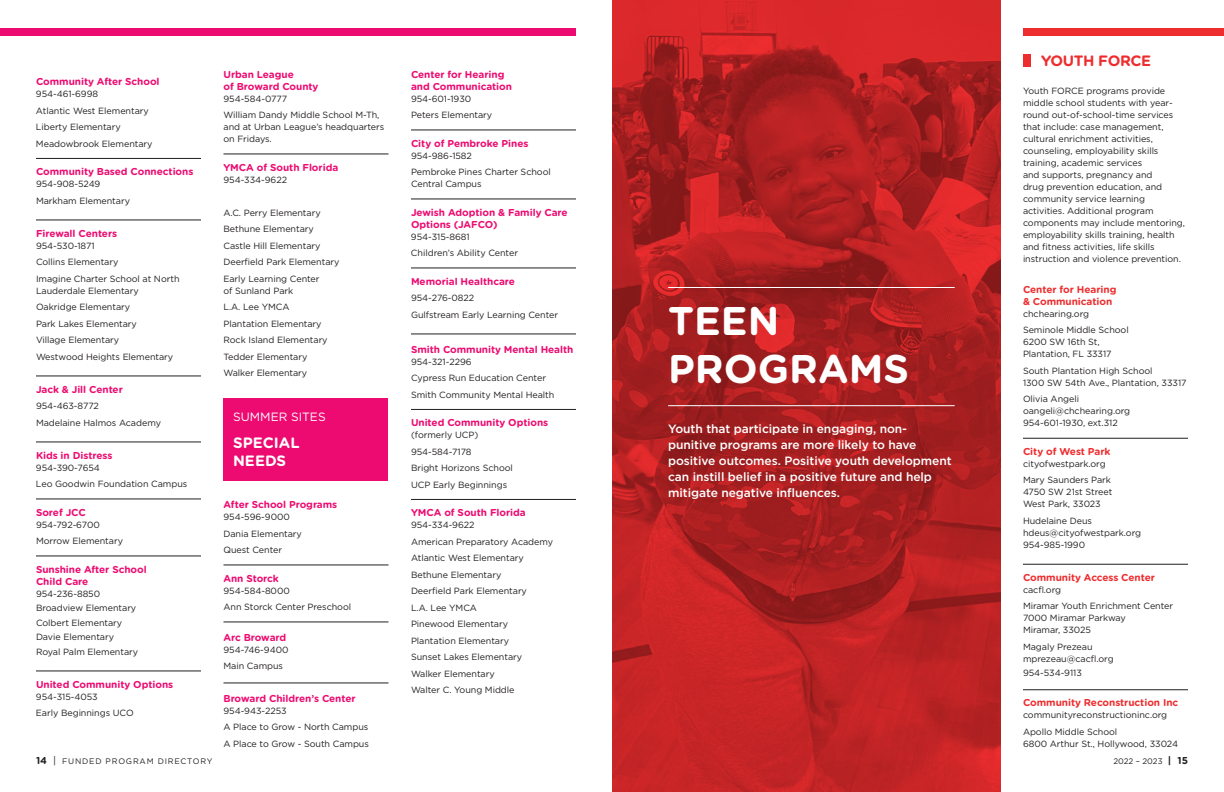
<style>
.page{position:relative;width:1224px;height:792px;background:#fff}
.page>*{position:absolute;margin:0;border:0;box-sizing:border-box;transform-origin:0 0}
.t1{font:700 40px/48px "Gotham Rounded";color:#fff}
.t2{font:700 15px/18px "Gotham Rounded";color:#fff}
.t3{font:700 15px "Gotham Rounded";letter-spacing:-.025em;color:#ee2d2f}
.t4{font:500 12px/16px "Gotham";letter-spacing:-.005em;color:#fff}
.t5{font:12px "Gotham";color:#fff}
.t6{font:700 10px/12px "Gotham Rounded";letter-spacing:-.005em;color:#ed0b71}
.t7{font:700 10px/12px "Gotham Rounded";letter-spacing:-.005em;color:#ee2d2f}
.t8{font:9px/16.5px "Gotham";letter-spacing:-.005em;color:#231f20}
.t9{font:8px "Gotham";letter-spacing:.1em;color:#231f20}
.t10{font:8px "Gotham";color:#231f20}
.s1{font-family:"Gotham Rounded";font-weight:700;font-size:10px}
.s2{font-size:10px}
</style>
<div class="page">
<hr style="left:36px;top:158px;width:165px;height:1px;background:#231f20">
<hr style="left:36px;top:220px;width:165px;height:1px;background:#231f20">
<hr style="left:36px;top:376px;width:165px;height:1px;background:#231f20">
<hr style="left:36px;top:442px;width:165px;height:1px;background:#231f20">
<hr style="left:36px;top:499px;width:165px;height:1px;background:#231f20">
<hr style="left:36px;top:556px;width:165px;height:1px;background:#231f20">
<hr style="left:36px;top:671px;width:165px;height:1px;background:#231f20">
<hr style="left:224px;top:154px;width:164px;height:1px;background:#231f20">
<hr style="left:224px;top:565px;width:164px;height:1px;background:#231f20">
<hr style="left:224px;top:622px;width:164px;height:1px;background:#231f20">
<hr style="left:224px;top:683px;width:164px;height:1px;background:#231f20">
<hr style="left:411px;top:130px;width:165px;height:1px;background:#231f20">
<hr style="left:411px;top:199px;width:165px;height:1px;background:#231f20">
<hr style="left:411px;top:268px;width:165px;height:1px;background:#231f20">
<hr style="left:411px;top:334px;width:165px;height:1px;background:#231f20">
<hr style="left:411px;top:409px;width:165px;height:1px;background:#231f20">
<hr style="left:411px;top:499px;width:165px;height:1px;background:#231f20">
<div style="left:224px;top:398px;width:164px;height:82px;background:#ed0b71"></div>
<div style="left:0;top:29px;width:576px;height:7px;background:#ed0b71"></div>
<img style="left:612px;top:0;width:388px;height:792px">
<hr style="left:668px;top:287px;width:287px;height:1px;background:#fff">
<hr style="left:668px;top:405px;width:287px;height:1px;background:#fff">
<hr style="left:1023px;top:438px;width:165px;height:1px;background:#231f20">
<hr style="left:1023px;top:564px;width:165px;height:1px;background:#231f20">
<hr style="left:1023px;top:689px;width:165px;height:1px;background:#231f20">
<div style="left:1023px;top:54px;width:7px;height:13px;background:#ee2d2f"></div>
<div style="left:1023px;top:29px;width:201px;height:7px;background:#ee2d2f"></div>
<p class="t6" style="left:36px;top:75px;width:125px">Community After School</p>
<p class="t8" style="left:36px;top:86px;width:118px">954-461-6998<br>Atlantic West Elementary<br>Liberty Elementary<br>Meadowbrook Elementary</p>
<p class="t6" style="left:36px;top:165px;width:159px">Community Based Connections</p>
<p class="t8" style="left:36px;top:176px;width:96px">954-908-5249<br>Markham Elementary</p>
<p class="t6" style="left:36px;top:227px;width:83px">Firewall Centers</p>
<p class="t8" style="left:36px;top:237px;width:145px">954-530-1871<br>Collins Elementary<br>Imagine Charter School at North</p>
<p class="t8" style="left:36px;top:282px;width:139px">Lauderdale Elementary<br>Oakridge Elementary<br>Park Lakes Elementary<br>Village Elementary<br>Westwood Heights Elementary</p>
<p class="t6" style="left:36px;top:383px;width:88px">Jack &amp; Jill Center</p>
<p class="t8" style="left:36px;top:398px;width:127px">954-463-8772<br>Madelaine Halmos Academy</p>
<p class="t6" style="left:36px;top:449px;width:78px">Kids in Distress</p>
<p class="t8" style="left:36px;top:459px;width:153px">954-390-7654<br>Leo Goodwin Foundation Campus</p>
<p class="t6" style="left:36px;top:506px;width:51px">Soref JCC</p>
<p class="t8" style="left:36px;top:516px;width:89px">954-792-6700<br>Morrow Elementary</p>
<p class="t6" style="left:36px;top:563px;width:112px">Sunshine After School<br>Child Care</p>
<p class="t8" style="left:36px;top:586px;width:104px;line-height:14.5px">954-236-8850<br>Broadview Elementary<br>Colbert Elementary<br>Davie Elementary<br>Royal Palm Elementary</p>
<p class="t6" style="left:36px;top:678px;width:139px">United Community Options</p>
<p class="t8" style="left:36px;top:688px;width:99px">954-315-4053<br>Early Beginnings UCO</p>
<p class="t6" style="left:224px;top:68px;width:96px">Urban League<br>of Broward County</p>
<p class="t8" style="left:224px;top:90px;width:157px">954-584-0777<br>William Dandy Middle School M-Th,</p>
<p class="t8" style="left:224px;top:121px;width:162px;line-height:12px">and at Urban League’s headquarters on Fridays.</p>
<p class="t6" style="left:224px;top:161px;width:116px">YMCA of South Florida</p>
<p class="t8" style="left:224px;top:171px;width:65px">954-334-9622</p>
<p class="t8" style="left:224px;top:204px;width:117px">A.C. Perry Elementary<br>Bethune Elementary<br>Castle Hill Elementary<br>Deerfield Park Elementary<br>Early Learning Center</p>
<p class="t8" style="left:224px;top:282px;width:106px">of Sunland Park<br>L.A. Lee YMCA<br>Plantation Elementary<br>Rock Island Elementary<br>Tedder Elementary<br>Walker Elementary</p>
<h3 class="t5" style="left:233px;top:409px;width:94px">SUMMER SITES</h3>
<h2 class="t2" style="left:233px;top:433px;width:68px">SPECIAL<br>NEEDS</h2>
<p class="t6" style="left:224px;top:498px;width:115px">After School Programs</p>
<p class="t8" style="left:223px;top:509px;width:80px">954-596-9000<br>Dania Elementary<br>Quest Center</p>
<p class="t6" style="left:224px;top:572px;width:57px">Ann Storck</p>
<p class="t8" style="left:224px;top:582px;width:129px">954-584-8000<br>Ann Storck Center Preschool</p>
<p class="t6" style="left:224px;top:631px;width:64px">Arc Broward</p>
<p class="t8" style="left:224px;top:641px;width:67px">954-746-9400<br>Main Campus</p>
<p class="t6" style="left:224px;top:692px;width:134px">Broward Children’s Center</p>
<p class="t8" style="left:224px;top:702px;width:147px">954-943-2253<br>A Place to Grow - North Campus<br>A Place to Grow - South Campus</p>
<p class="t6" style="left:411px;top:68px;width:103px">Center for Hearing and Communication</p>
<p class="t8" style="left:411px;top:90px;width:83px">954-601-1930<br>Peters Elementary</p>
<p class="t6" style="left:411px;top:137px;width:119px">City of Pembroke Pines</p>
<p class="t8" style="left:411px;top:147px;width:141px">954-986-1582<br>Pembroke Pines Charter School</p>
<p class="t8" style="left:411px;top:176px;width:72px">Central Campus</p>
<p class="t6" style="left:411px;top:206px;width:158px">Jewish Adoption &amp; Family Care<br>Options (JAFCO)</p>
<p class="t8" style="left:411px;top:228px;width:109px">954-315-8681<br>Children’s Ability Center</p>
<p class="t6" style="left:411px;top:275px;width:106px">Memorial Healthcare</p>
<p class="t8" style="left:411px;top:290px;width:149px">954-276-0822<br>Gulfstream Early Learning Center</p>
<p class="t6" style="left:411px;top:343px;width:164px">Smith Community Mental Health</p>
<p class="t8" style="left:411px;top:353px;width:145px">954-321-2296<br>Cypress Run Education Center<br>Smith Community Mental Health</p>
<p class="t6" style="left:411px;top:416px;width:139px">United Community Options</p>
<p class="t8" style="left:411px;top:427px;width:103px">(formerly UCP)<br>954-584-7178<br>Bright Horizons School<br>UCP Early Beginnings</p>
<p class="t6" style="left:411px;top:506px;width:116px">YMCA of South Florida</p>
<p class="t8" style="left:411px;top:517px;width:144px">954-334-9622<br>American Preparatory Academy<br>Atlantic West Elementary<br>Bethune Elementary<br>Deerfield Park Elementary<br>L.A. Lee YMCA<br>Pinewood Elementary<br>Plantation Elementary<br>Sunset Lakes Elementary<br>Walker Elementary<br>Walter C. Young Middle</p>
<h1 class="t1" style="left:668px;top:296px;width:242px">TEEN<br>PROGRAMS</h1>
<h3 class="t4" style="left:668px;top:421px;width:285px">Youth that participate in engaging, non&shy;punitive programs are more likely to have positive outcomes. Positive youth development can instill belief in a positive future and help mitigate negative influences.</h3>
<h2 class="t3" style="left:1041px;top:50px;width:112px">YOUTH FORCE</h2>
<p class="t8" style="left:1023px;top:85px;width:164px;line-height:12px">Youth FORCE programs provide middle school students with year&shy;round out-of-school-time services that include: case management, cultural enrichment activities, counseling, employability skills training, academic services<br>and supports, pregnancy and<br>drug prevention education, and community service learning activities. Additional program components may include mentoring, employability skills training, health and fitness activities, life skills instruction and violence prevention.</p>
<p class="t7" style="left:1023px;top:283px;width:95px">Center for Hearing &amp; Communication</p>
<p class="t8" style="left:1023px;top:305px;width:107px">chchearing.org<br>Seminole Middle School</p>
<p class="t8" style="left:1023px;top:336px;width:90px;line-height:12px">6200 SW 16th St,<br>Plantation, FL 33317</p>
<p class="t8" style="left:1023px;top:365px;width:165px;line-height:12px">South Plantation High School<br>1300 SW 54th Ave., Plantation, 33317</p>
<p class="t8" style="left:1023px;top:393px;width:109px;line-height:12px">Olivia Angeli oangeli@chchearing.org<br>954-601-1930, ext.312</p>
<p class="t7" style="left:1023px;top:445px;width:89px">City of West Park</p>
<p class="t8" style="left:1023px;top:455px;width:90px">cityofwestpark.org<br>Mary Saunders Park</p>
<p class="t8" style="left:1023px;top:486px;width:91px;line-height:12px">4750 SW 21st Street<br>West Park, 33023</p>
<p class="t8" style="left:1023px;top:515px;width:120px;line-height:12px">Hudelaine Deus hdeus@cityofwestpark.org<br>954-985-1990</p>
<p class="t7" style="left:1023px;top:571px;width:134px">Community Access Center</p>
<p class="t8" style="left:1023px;top:581px;width:152px">cacfl.org<br>Miramar Youth Enrichment Center</p>
<p class="t8" style="left:1023px;top:612px;width:104px;line-height:12px">7000 Miramar Parkway<br>Miramar, 33025</p>
<p class="t8" style="left:1023px;top:641px;width:92px;line-height:12px">Magaly Prezeau mprezeau@cacfl.org</p>
<p class="t8" style="left:1023px;top:664px;width:60px">954-534-9113</p>
<p class="t7" style="left:1023px;top:697px;width:157px">Community Reconstruction Inc</p>
<p class="t8" style="left:1023px;top:707px;width:146px">communityreconstructioninc.org<br>Apollo Middle School</p>
<p class="t8" style="left:1023px;top:735px;width:157px">6800 Arthur St., Hollywood, 33024</p>
<p class="t9" style="left:36px;top:756px;width:178px"><span class="s1">14</span> <span class="s2">|</span> FUNDED PROGRAM DIRECTORY</p>
<p class="t10" style="left:1113px;top:756px;width:76px">2022 – 2023 <span class="s1">| 15</span></p>
</div>
